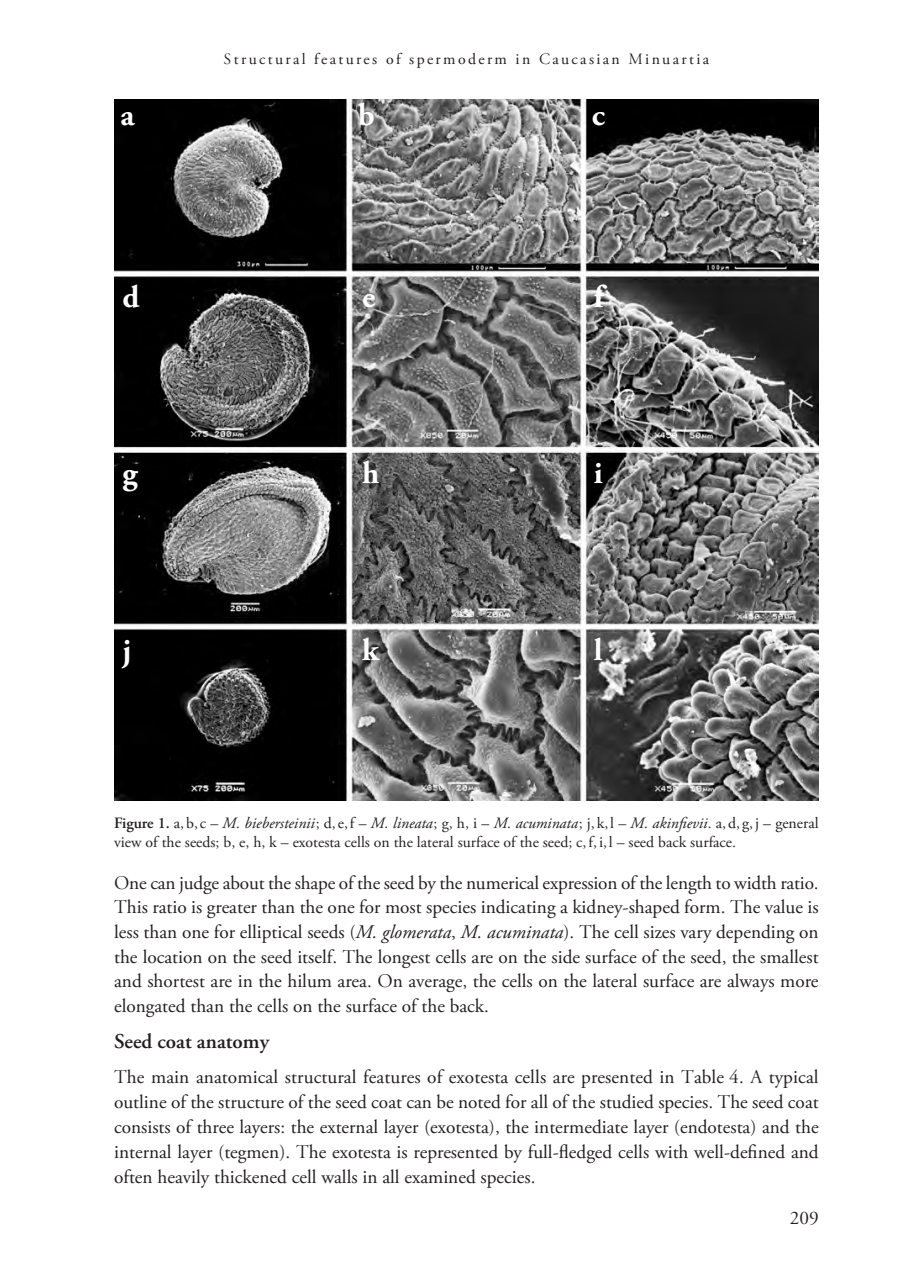
<style>
.page{position:relative;width:903px;height:1275px;background:#fff}
.page>*{position:absolute;margin:0;border:0;box-sizing:border-box;transform-origin:0 0}
.Wulfenia-Legende-FIG{font:700 31.5px "Adobe Garamond Pro";color:#fff}
.Wulfenia-Zwischen-Üb{font:600 21px "Adobe Garamond Pro";color:#231f20}
.Wulfenia-Text{font:19.25px/24.7px "Adobe Garamond Pro";color:#231f20;text-align:justify}
.Wulfenia-Seitenzahle{font:19.25px "Adobe Garamond Pro";color:#231f20}
.Wulfenia-Legende-FIG-2{font:15.75px/19.2px "Adobe Garamond Pro";color:#231f20}
.Wulfenia-RunningTitl{font:15.75px "Adobe Garamond Pro";letter-spacing:.15em;color:#231f20}
.s1{font-weight:600}
.s2{font-style:italic}
</style>
<div class="page">
<img style="left:114px;top:99px;width:705px;height:702px">
<p class="Wulfenia-RunningTitl" style="left:224px;top:49px;width:487px">Structural features of spermoderm in Caucasian Minuartia</p>
<p class="Wulfenia-Legende-FIG" style="left:121px;top:96px;width:15px">a</p>
<p class="Wulfenia-Legende-FIG" style="left:358px;top:96px;width:18px">b</p>
<p class="Wulfenia-Legende-FIG" style="left:592px;top:96px;width:15px">c</p>
<p class="Wulfenia-Legende-FIG" style="left:122px;top:278px;width:18px">d</p>
<p class="Wulfenia-Legende-FIG" style="left:362px;top:278px;width:15px">e</p>
<p class="Wulfenia-Legende-FIG" style="left:594px;top:278px;width:11px">f</p>
<p class="Wulfenia-Legende-FIG" style="left:122px;top:455px;width:17px">g</p>
<p class="Wulfenia-Legende-FIG" style="left:122px;top:632px;width:10px">j</p>
<p class="Wulfenia-Legende-FIG" style="left:362px;top:455px;width:19px">h</p>
<p class="Wulfenia-Legende-FIG" style="left:594px;top:455px;width:11px">i</p>
<p class="Wulfenia-Legende-FIG" style="left:362px;top:632px;width:18px">k</p>
<p class="Wulfenia-Legende-FIG" style="left:594px;top:632px;width:10px">l</p>
<p class="Wulfenia-Legende-FIG-2" style="left:114px;top:813px;width:706px"><span class="s1">Figure 1.</span> a, b, c – <span class="s2">M. biebersteinii</span>; d,e,f – <span class="s2">M. lineata</span>; g, h, i – <span class="s2">M. acuminata</span>; j, k, l – <span class="s2">M. akinfievii</span>. a,d, g,j – general view of the seeds; b, e, h, k – exotesta cells on the lateral surface of the seed; c,f,i,l – seed back surface.</p>
<p class="Wulfenia-Text" style="left:114px;top:871px;width:706px">One can judge about the shape of the seed by the numerical expression of the length to width ratio.<br>This ratio is greater than the one for most species indicating a kidney-shaped form. The value is less than one for elliptical seeds (<span class="s2">M. glomerata</span>, <span class="s2">M. acuminata</span>). The cell sizes vary depending on the location on the seed itself. The longest cells are on the side surface of the seed, the smallest and shortest are in the hilum area. On average, the cells on the lateral surface are always more elongated than the cells on the surface of the back.</p>
<p class="Wulfenia-Zwischen-Üb" style="left:114px;top:1029px;width:157px">Seed coat anatomy</p>
<p class="Wulfenia-Text" style="left:114px;top:1065px;width:706px">The main anatomical structural features of exotesta cells are presented in Table 4. A typical outline of the structure of the seed coat can be noted for all of the studied species. The seed coat consists of three layers: the external layer (exotesta), the intermediate layer (endotesta) and the internal layer (tegmen). The exotesta is represented by full-fledged cells with well-defined and often heavily thickened cell walls in all examined species.</p>
<p class="Wulfenia-Seitenzahle" style="left:790px;top:1207px;width:30px">209</p>
</div>
